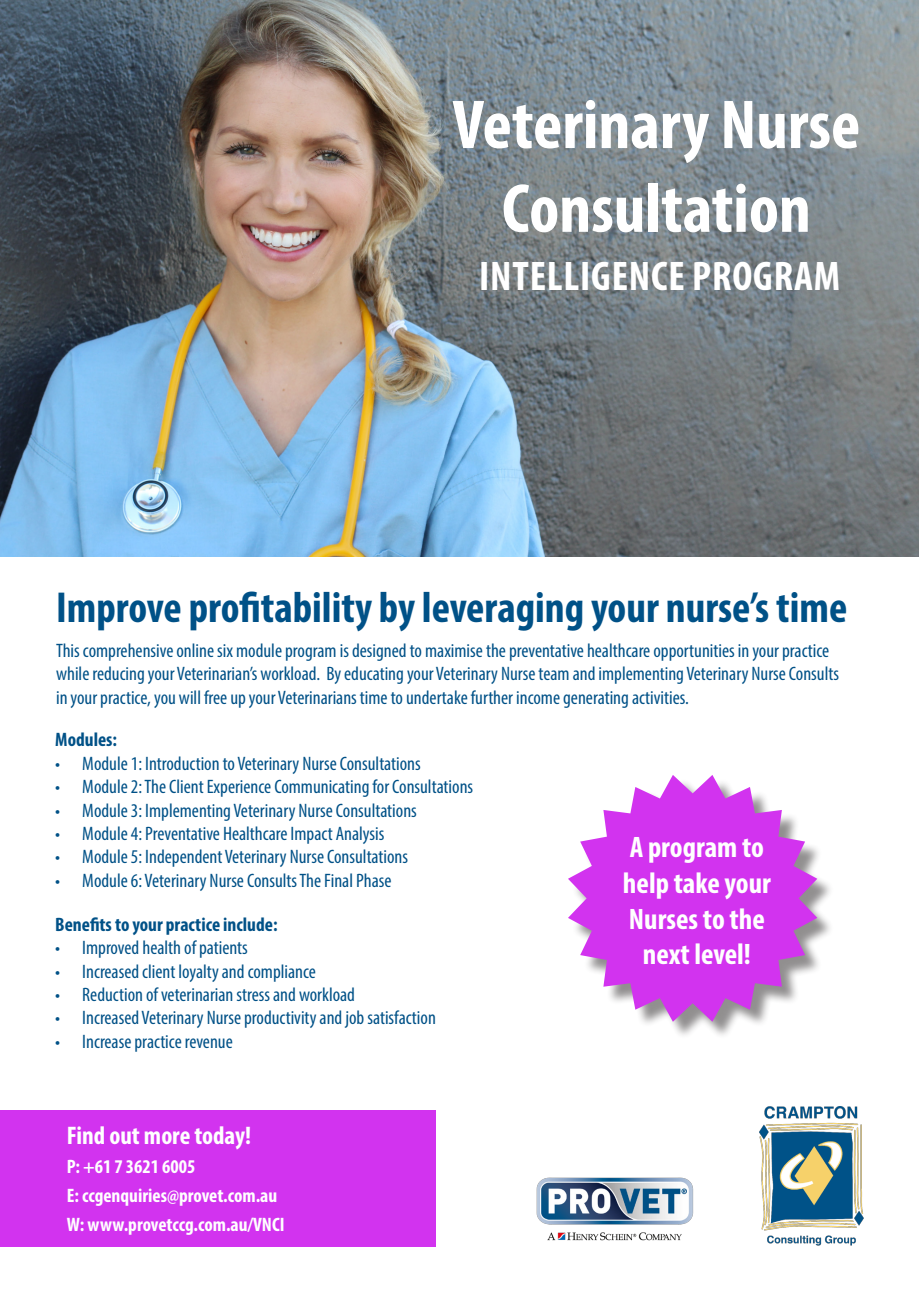
<style>
.page{position:relative;width:919px;height:1289px;background:#fff}
.page>*{position:absolute;margin:0;border:0;box-sizing:border-box;transform-origin:0 0}
.t1{font:700 condensed 69.75px/83.7px "Myriad Pro";color:#fff;text-align:center}
.t2{font:700 condensed 43.5px "Myriad Pro";color:#005187}
.t3{font:700 condensed 41.55px "Myriad Pro";letter-spacing:.02em;color:#fff}
.t4{font:700 condensed 29.7px/35.7px "Myriad Pro";color:#fff;text-align:center}
.t5{font:700 condensed 25.5px "Myriad Pro";color:#fff}
.t6{font:condensed 19.5px/23.4px "Myriad Pro";color:#005187}
.t7{font:700 condensed 19.5px "Myriad Pro";color:#fff}
.t8{font:700 condensed 19.5px "Myriad Pro";color:#005187}
</style>
<div class="page">
<div style="left:0;top:1110px;width:435px;height:136px;background:#d233ef"></div>
<img style="left:536px;top:1177px;width:158px;height:64px">
<img style="left:759px;top:1106px;width:105px;height:140px">
<img style="left:0;top:0;width:918px;height:556px">
<div style="left:571px;top:778px;width:263px;height:261px;background:#231f20;opacity:.5"></div>
<svg style="left:568px;top:775px;width:249px;height:246px;fill:#d233ef"></svg>
<p class="t1" style="left:452px;top:81px;width:409px">Veterinary Nurse<br>Consultation</p>
<p class="t3" style="left:479px;top:250px;width:363px">INTELLIGENCE PROGRAM</p>
<p class="t2" style="left:56px;top:580px;width:792px">Improve profitability by leveraging your nurse’s time</p>
<p class="t6" style="left:56px;top:638px;width:784px">This comprehensive online six module program is designed to maximise the preventative healthcare opportunities in your practice while reducing your Veterinarian’s workload. By educating your Veterinary Nurse team and implementing Veterinary Nurse Consults in your practice, you will free up your Veterinarians time to undertake further income generating activities.</p>
<p class="t8" style="left:55px;top:727px;width:63px">Modules:</p>
<p class="t6" style="left:55px;top:751px;width:367px">• Module 1: Introduction to Veterinary Nurse Consultations</p>
<p class="t6" style="left:55px;top:774px;width:419px">• Module 2: The Client Experience Communicating for Consultations</p>
<p class="t6" style="left:55px;top:798px;width:363px">• Module 3: Implementing Veterinary Nurse Consultations</p>
<p class="t6" style="left:55px;top:821px;width:330px">• Module 4: Preventative Healthcare Impact Analysis</p>
<p class="t6" style="left:55px;top:845px;width:354px">• Module 5: Independent Veterinary Nurse Consultations</p>
<p class="t6" style="left:55px;top:868px;width:338px">• Module 6: Veterinary Nurse Consults The Final Phase</p>
<p class="t8" style="left:55px;top:912px;width:224px">Benefits to your practice include:</p>
<p class="t6" style="left:55px;top:935px;width:194px">• Improved health of patients</p>
<p class="t6" style="left:55px;top:959px;width:262px">• Increased client loyalty and compliance</p>
<p class="t6" style="left:55px;top:982px;width:301px">• Reduction of veterinarian stress and workload</p>
<p class="t6" style="left:55px;top:1006px;width:382px">• Increased Veterinary Nurse productivity and job satisfaction</p>
<p class="t6" style="left:55px;top:1029px;width:179px">• Increase practice revenue</p>
<p class="t4" style="left:629px;top:829px;width:136px">A program to</p>
<p class="t4" style="left:623px;top:864px;width:149px">help take your<br>Nurses to the next level!</p>
<p class="t5" style="left:67px;top:1119px;width:186px">Find out more today!</p>
<p class="t7" style="left:67px;top:1153px;width:130px">P: +61 7 3621 6005</p>
<p class="t7" style="left:67px;top:1182px;width:212px">E: ccgenquiries@provet.com.au</p>
<p class="t7" style="left:67px;top:1211px;width:219px">W: www.provetccg.com.au/VNCI</p>
</div>
